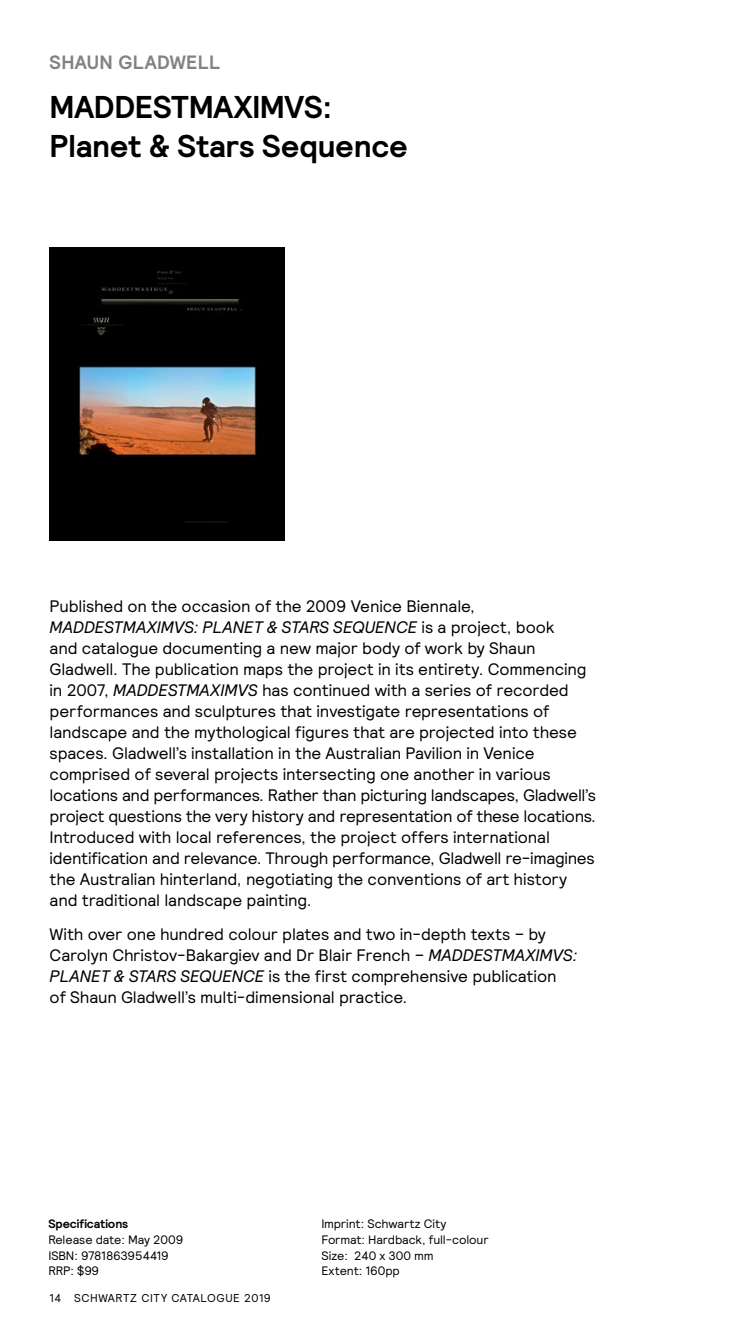
<style>
.page{position:relative;width:735px;height:1340px;background:#fff}
.page>*{position:absolute;margin:0;border:0;box-sizing:border-box;transform-origin:0 0}
.t1{font:700 31.5px/38.5px "Relative";letter-spacing:-.01em;color:#000}
.t2{font:700 19.25px "Relative";letter-spacing:.015em;color:#808285}
.t3{font:16.62px/21px "Relative";letter-spacing:-.01em;color:#000}
.t4{font:12.25px/15.8px "Relative";letter-spacing:-.01em;color:#000}
.t5{font:700 12.25px "Relative";color:#000}
.t6{font:11.38px "Relative";letter-spacing:.05em;color:#000}
.s1{font-style:italic}
</style>
<div class="page">
<img style="left:50px;top:247px;width:235px;height:293px">
<p class="t2" style="left:50px;top:50px;width:172px">SHAUN GLADWELL</p>
<h1 class="t1" style="left:50px;top:87px;width:359px">MADDESTMAXIMVS:<br>Planet &amp; Stars Sequence</h1>
<p class="t3" style="left:50px;top:595px;width:547px">Published on the occasion of the 2009 Venice Biennale, <span class="s1">MADDESTMAXIMVS: PLANET &amp; STARS SEQUENCE</span> is a project, book<br>and catalogue documenting a new major body of work by Shaun Gladwell. The publication maps the project in its entirety. Commencing in 2007, <span class="s1">MADDESTMAXIMVS</span> has continued with a series of recorded performances and sculptures that investigate representations of landscape and the mythological figures that are projected into these spaces. Gladwell’s installation in the Australian Pavilion in Venice comprised of several projects intersecting one another in various locations and performances. Rather than picturing landscapes, Gladwell’s project questions the very history and representation of these locations.<br>Introduced with local references, the project offers international identification and relevance. Through performance, Gladwell re-imagines the Australian hinterland, negotiating the conventions of art history and traditional landscape painting.</p>
<p class="t3" style="left:50px;top:922px;width:529px">With over one hundred colour plates and two in-depth texts – by Carolyn Christov-Bakargiev and Dr Blair French – <span class="s1">MADDESTMAXIMVS:<br>PLANET &amp; STARS SEQUENCE</span> is the first comprehensive publication<br>of Shaun Gladwell’s multi-dimensional practice.</p>
<p class="t5" style="left:48px;top:1215px;width:81px">Specifications</p>
<p class="t4" style="left:48px;top:1231px;width:136px">Release date: May 2009<br>ISBN: 9781863954419<br>RRP: $99</p>
<p class="t6" style="left:50px;top:1290px;width:223px">14 SCHWARTZ CITY CATALOGUE 2019</p>
<p class="t4" style="left:321px;top:1215px;width:169px">Imprint: Schwartz City<br>Format: Hardback, full-colour<br>Size: 240 x 300 mm<br>Extent: 160pp</p>
</div>
